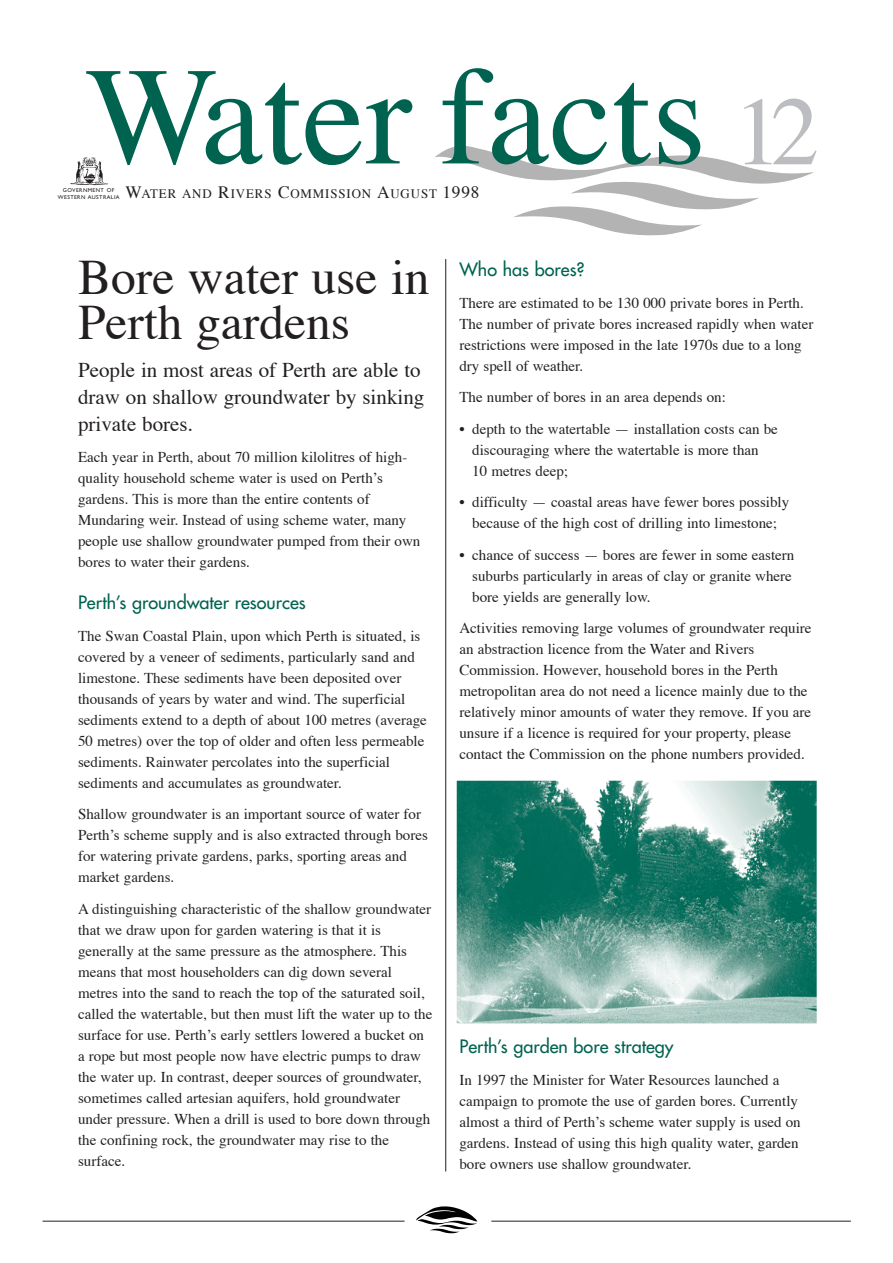
<style>
.page{position:relative;width:893px;height:1263px;background:#fff}
.page>*{position:absolute;margin:0;border:0;box-sizing:border-box;transform-origin:0 0}
.t1{font:139.5px "Times";letter-spacing:.005em;color:#006350}
.t2{font:97.5px "Times";color:#bcbdc0}
.t3{font:49.5px/45px "Times";color:#231f20}
.t4{font:21px/27px "Times";color:#231f20}
.t5{font:18px "Futura";color:#006350}
.t6{font:15px/21px "Times";color:#231f20}
.t7{font:12.9px "Times";letter-spacing:.065em;color:#231f20}
.t8{font:5.7px/6.8px "Gill Sans";letter-spacing:.065em;color:#231f20;text-align:center}
.s1{font-size:17.25px}
</style>
<div class="page">
<svg style="left:435px;top:145px;width:379px;height:90px"></svg>
<hr style="left:43px;top:1221px;width:361px;height:1px;background:#231f20">
<hr style="left:491px;top:1221px;width:359px;height:1px;background:#231f20">
<svg style="left:416px;top:1206px;width:62px;height:27px"></svg>
<hr style="left:445px;top:259px;width:1px;height:913px;background:#231f20">
<img style="left:456px;top:780px;width:360px;height:244px">
<img style="left:71px;top:157px;width:37px;height:28px">
<h1 class="t1" style="left:86px;top:59px;width:622px">Water facts</h1>
<p class="t7" style="left:126px;top:189px;width:355px"><span class="s1">W</span>ATER AND <span class="s1">R</span>IVERS <span class="s1">C</span>OMMISSION <span class="s1">A</span>UGUST <span class="s1">1998</span></p>
<p class="t8" style="left:58px;top:187px;width:63px">GOVERNMENT OF<br>WESTERN AUSTRALIA</p>
<h2 class="t2" style="left:733px;top:91px;width:87px">12</h2>
<h3 class="t3" style="left:78px;top:260px;width:353px">Bore water use in<br>Perth gardens</h3>
<h3 class="t4" style="left:78px;top:358px;width:348px">People in most areas of Perth are able to draw on shallow groundwater by sinking private bores.</h3>
<p class="t6" style="left:78px;top:448px;width:344px">Each year in Perth, about 70 million kilolitres of high&shy;quality household scheme water is used on Perth’s gardens. This is more than the entire contents of Mundaring weir. Instead of using scheme water, many people use shallow groundwater pumped from their own bores to water their gardens.</p>
<p class="t5" style="left:78px;top:594px;width:229px">Perth’s groundwater resources</p>
<p class="t6" style="left:78px;top:627px;width:350px">The Swan Coastal Plain, upon which Perth is situated, is covered by a veneer of sediments, particularly sand and limestone. These sediments have been deposited over thousands of years by water and wind. The superficial sediments extend to a depth of about 100 metres (average 50 metres) over the top of older and often less permeable sediments. Rainwater percolates into the superficial sediments and accumulates as groundwater.</p>
<p class="t6" style="left:78px;top:805px;width:351px">Shallow groundwater is an important source of water for Perth’s scheme supply and is also extracted through bores for watering private gardens, parks, sporting areas and market gardens.</p>
<p class="t6" style="left:78px;top:900px;width:356px">A distinguishing characteristic of the shallow groundwater that we draw upon for garden watering is that it is generally at the same pressure as the atmosphere. This means that most householders can dig down several metres into the sand to reach the top of the saturated soil, called the watertable, but then must lift the water up to the surface for use. Perth’s early settlers lowered a bucket on a rope but most people now have electric pumps to draw the water up. In contrast, deeper sources of groundwater, sometimes called artesian aquifers, hold groundwater under pressure. When a drill is used to bore down through the confining rock, the groundwater may rise to the surface.</p>
<p class="t5" style="left:459px;top:261px;width:127px">Who has bores?</p>
<p class="t6" style="left:459px;top:293px;width:355px">There are estimated to be 130 000 private bores in Perth.<br>The number of private bores increased rapidly when water restrictions were imposed in the late 1970s due to a long dry spell of weather.</p>
<p class="t6" style="left:459px;top:388px;width:268px">The number of bores in an area depends on:</p>
<p class="t6" style="left:472px;top:419px;width:307px;text-indent:-13px">• depth to the watertable — installation costs can be discouraging where the watertable is more than<br>10 metres deep;</p>
<p class="t6" style="left:459px;top:493px;width:331px;text-align:center">• difficulty — coastal areas have fewer bores possibly because of the high cost of drilling into limestone;</p>
<p class="t6" style="left:472px;top:545px;width:323px;text-indent:-13px">• chance of success — bores are fewer in some eastern suburbs particularly in areas of clay or granite where bore yields are generally low.</p>
<p class="t6" style="left:459px;top:619px;width:353px">Activities removing large volumes of groundwater require an abstraction licence from the Water and Rivers Commission. However, household bores in the Perth metropolitan area do not need a licence mainly due to the relatively minor amounts of water they remove. If you are unsure if a licence is required for your property, please contact the Commission on the phone numbers provided.</p>
<p class="t5" style="left:459px;top:1038px;width:215px">Perth’s garden bore strategy</p>
<p class="t6" style="left:459px;top:1070px;width:343px">In 1997 the Minister for Water Resources launched a campaign to promote the use of garden bores. Currently almost a third of Perth’s scheme water supply is used on gardens. Instead of using this high quality water, garden bore owners use shallow groundwater.</p>
</div>
